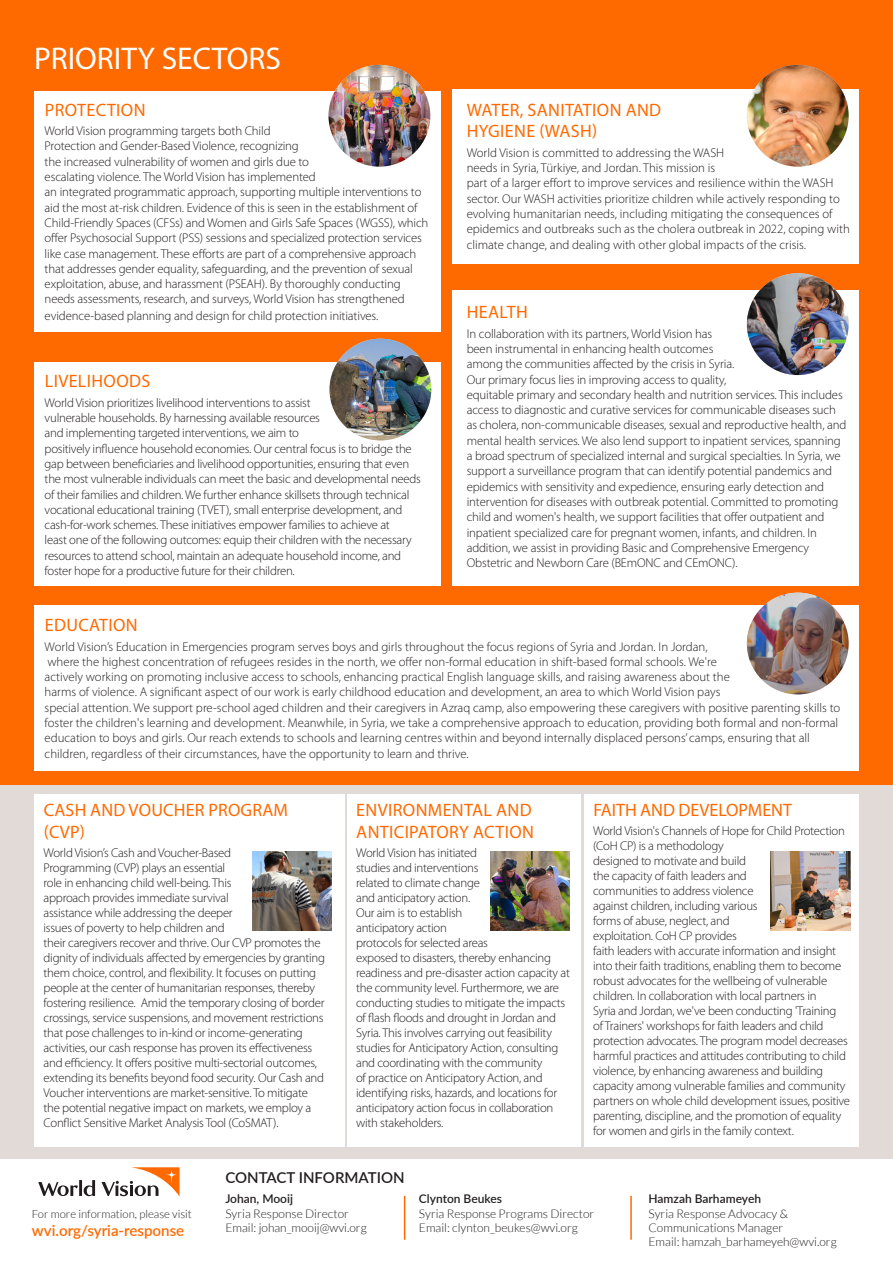
<style>
.page{position:relative;width:893px;height:1263px;background:#fff}
.page>*{position:absolute;margin:0;border:0;box-sizing:border-box;transform-origin:0 0}
.t1{font:31.5px "Myriad Pro";color:#fff}
.t2{font:18px/21.6px "Myriad Pro";letter-spacing:.02em;color:#ff6a00}
.t3{font:18px "Myriad Pro";color:#ff6a00}
.t4{font:600 15.15px "Lato";color:#ff6a00}
.t5{font:600 15px "Lato";color:#231f20}
.t6{font:300 12.75px/15px "Myriad Pro";letter-spacing:-.015em;color:#231f20}
.t7{font:300 12px/14.4px "Lato";color:#231f20}
.t8{font:600 12px "Lato";color:#231f20}
.t9{font:300 11.25px "Lato";color:#231f20}
</style>
<div class="page">
<div style="left:1px;top:0;width:892px;height:952px;background:#ff6a00"></div>
<div style="left:0;top:785px;width:893px;height:373px;background:#e2dad7"></div>
<hr style="left:404px;top:1196px;width:1px;height:44px;background:#ff6a00">
<hr style="left:630px;top:1196px;width:2px;height:44px;background:#ff6a00">
<svg style="left:38px;top:1167px;width:142px;height:29px"></svg>
<div style="left:34px;top:91px;width:406px;height:241px;background:#fff"></div>
<img style="left:328px;top:65px;width:102px;height:102px;border-radius:51px">
<div style="left:453px;top:89px;width:406px;height:175px;background:#fff"></div>
<img style="left:747px;top:65px;width:102px;height:102px;border-radius:51px">
<div style="left:34px;top:362px;width:406px;height:224px;background:#fff"></div>
<img style="left:329px;top:339px;width:102px;height:101px;border-radius:51px">
<div style="left:453px;top:290px;width:406px;height:295px;background:#fff"></div>
<img style="left:747px;top:273px;width:102px;height:102px;border-radius:51px">
<div style="left:34px;top:605px;width:825px;height:165px;background:#fff"></div>
<img style="left:747px;top:593px;width:102px;height:101px;border-radius:51px">
<div style="left:34px;top:794px;width:310px;height:353px;background:#fff"></div>
<div style="left:348px;top:794px;width:233px;height:353px;background:#fff"></div>
<div style="left:585px;top:794px;width:274px;height:353px;background:#fff"></div>
<img style="left:252px;top:851px;width:79px;height:80px">
<img style="left:490px;top:851px;width:80px;height:80px">
<img style="left:771px;top:851px;width:79px;height:80px">
<p class="t1" style="left:34px;top:39px;width:248px">PRIORITY SECTORS</p>
<p class="t2" style="left:45px;top:98px;width:102px">PROTECTION</p>
<p class="t6" style="left:45px;top:123px;width:385px">World Vision programming targets both Child<br>Protection and Gender-Based Violence, recognizing<br>the increased vulnerability of women and girls due to<br>escalating violence. The World Vision has implemented<br>an integrated programmatic approach, supporting multiple interventions to aid the most at-risk children. Evidence of this is seen in the establishment of Child-Friendly Spaces (CFSs) and Women and Girls Safe Spaces (WGSS), which offer Psychosocial Support (PSS) sessions and specialized protection services like case management. These efforts are part of a comprehensive approach that addresses gender equality, safeguarding, and the prevention of sexual exploitation, abuse, and harassment (PSEAH). By thoroughly conducting needs assessments, research, and surveys, World Vision has strengthened evidence-based planning and design for child protection initiatives.</p>
<p class="t2" style="left:45px;top:370px;width:107px">LIVELIHOODS</p>
<p class="t6" style="left:45px;top:395px;width:378px">World Vision prioritizes livelihood interventions to assist<br>vulnerable households. By harnessing available resources<br>and implementing targeted interventions, we aim to<br>positively influence household economies. Our central focus is to bridge the gap between beneficiaries and livelihood opportunities, ensuring that even the most vulnerable individuals can meet the basic and developmental needs of their families and children. We further enhance skillsets through technical vocational educational training (TVET), small enterprise development, and cash-for-work schemes. These initiatives empower families to achieve at<br>least one of the following outcomes: equip their children with the necessary resources to attend school, maintain an adequate household income, and foster hope for a productive future for their children.</p>
<p class="t2" style="left:467px;top:98px;width:196px">WATER, SANITATION AND<br>HYGIENE (WASH)</p>
<p class="t6" style="left:467px;top:145px;width:385px">World Vision is committed to addressing the WASH<br>needs in Syria, Türkiye, and Jordan. This mission is<br>part of a larger effort to improve services and resilience within the WASH sector. Our WASH activities prioritize children while actively responding to evolving humanitarian needs, including mitigating the consequences of epidemics and outbreaks such as the cholera outbreak in 2022, coping with climate change, and dealing with other global impacts of the crisis.</p>
<p class="t2" style="left:467px;top:301px;width:63px">HEALTH</p>
<p class="t6" style="left:467px;top:326px;width:381px">In collaboration with its partners, World Vision has<br>been instrumental in enhancing health outcomes<br>among the communities affected by the crisis in Syria.<br>Our primary focus lies in improving access to quality,<br>equitable primary and secondary health and nutrition services. This includes access to diagnostic and curative services for communicable diseases such as cholera, non-communicable diseases, sexual and reproductive health, and mental health services. We also lend support to inpatient services, spanning a broad spectrum of specialized internal and surgical specialties. In Syria, we support a surveillance program that can identify potential pandemics and epidemics with sensitivity and expedience, ensuring early detection and intervention for diseases with outbreak potential. Committed to promoting child and women's health, we support facilities that offer outpatient and inpatient specialized care for pregnant women, infants, and children. In addition, we assist in providing Basic and Comprehensive Emergency Obstetric and Newborn Care (BEmONC and CEmONC).</p>
<p class="t2" style="left:45px;top:614px;width:95px">EDUCATION</p>
<p class="t6" style="left:45px;top:638px;width:797px">World Vision’s Education in Emergencies program serves boys and girls throughout the focus regions of Syria and Jordan. In Jordan,<br>where the highest concentration of refugees resides in the north, we offer non-formal education in shift-based formal schools. We're<br>actively working on promoting inclusive access to schools, enhancing practical English language skills, and raising awareness about the<br>harms of violence. A significant aspect of our work is early childhood education and development, an area to which World Vision pays<br>special attention. We support pre-school aged children and their caregivers in Azraq camp, also empowering these caregivers with positive parenting skills to foster the children's learning and development. Meanwhile, in Syria, we take a comprehensive approach to education, providing both formal and non-formal education to boys and girls. Our reach extends to schools and learning centres within and beyond internally displaced persons’ camps, ensuring that all children, regardless of their circumstances, have the opportunity to learn and thrive.</p>
<p class="t2" style="left:44px;top:799px;width:246px">CASH AND VOUCHER PROGRAM (CVP)</p>
<p class="t6" style="left:44px;top:845px;width:283px">World Vision’s Cash and Voucher-Based<br>Programming (CVP) plays an essential<br>role in enhancing child well-being. This<br>approach provides immediate survival<br>assistance while addressing the deeper<br>issues of poverty to help children and<br>their caregivers recover and thrive. Our CVP promotes the dignity of individuals affected by emergencies by granting them choice, control, and flexibility. It focuses on putting people at the center of humanitarian responses, thereby fostering resilience. Amid the temporary closing of border crossings, service suspensions, and movement restrictions that pose challenges to in-kind or income-generating activities, our cash response has proven its effectiveness and efficiency. It offers positive multi-sectorial outcomes, extending its benefits beyond food security. Our Cash and Voucher interventions are market-sensitive. To mitigate the potential negative impact on markets, we employ a Conflict Sensitive Market Analysis Tool (CoSMAT).</p>
<p class="t2" style="left:356px;top:799px;width:179px">ENVIRONMENTAL AND<br>ANTICIPATORY ACTION</p>
<p class="t6" style="left:356px;top:845px;width:215px">World Vision has initiated<br>studies and interventions<br>related to climate change<br>and anticipatory action.<br>Our aim is to establish<br>anticipatory action<br>protocols for selected areas<br>exposed to disasters, thereby enhancing readiness and pre-disaster action capacity at the community level. Furthermore, we are conducting studies to mitigate the impacts of flash floods and drought in Jordan and Syria. This involves carrying out feasibility studies for Anticipatory Action, consulting and coordinating with the community<br>of practice on Anticipatory Action, and identifying risks, hazards, and locations for anticipatory action focus in collaboration with stakeholders.</p>
<p class="t3" style="left:593px;top:799px;width:200px">FAITH AND DEVELOPMENT</p>
<p class="t6" style="left:593px;top:823px;width:258px">World Vision's Channels of Hope for Child Protection (CoH CP) is a methodology<br>designed to motivate and build<br>the capacity of faith leaders and<br>communities to address violence<br>against children, including various<br>forms of abuse, neglect, and<br>exploitation. CoH CP provides<br>faith leaders with accurate information and insight into their faith traditions, enabling them to become robust advocates for the wellbeing of vulnerable children. In collaboration with local partners in<br>Syria and Jordan, we've been conducting 'Training<br>of Trainers' workshops for faith leaders and child protection advocates. The program model decreases harmful practices and attitudes contributing to child violence, by enhancing awareness and building capacity among vulnerable families and community partners on whole child development issues, positive parenting, discipline, and the promotion of equality for women and girls in the family context.</p>
<p class="t9" style="left:32px;top:1208px;width:162px">For more information, please visit</p>
<p class="t4" style="left:32px;top:1219px;width:154px">wvi.org/syria-response</p>
<p class="t5" style="left:225px;top:1167px;width:181px">CONTACT INFORMATION</p>
<p class="t8" style="left:225px;top:1190px;width:69px">Johan, Mooij</p>
<p class="t7" style="left:225px;top:1206px;width:125px">Syria Response Director</p>
<p class="t7" style="left:225px;top:1220px;width:143px">Email: johan_mooij@wvi.org</p>
<p class="t8" style="left:419px;top:1190px;width:85px">Clynton Beukes</p>
<p class="t7" style="left:419px;top:1206px;width:177px">Syria Response Programs Director</p>
<p class="t7" style="left:419px;top:1220px;width:161px">Email: clynton_beukes@wvi.org</p>
<p class="t8" style="left:648px;top:1190px;width:114px">Hamzah Barhameyeh</p>
<p class="t7" style="left:648px;top:1206px;width:141px">Syria Response Advocacy &amp;<br>Communications Manager</p>
<p class="t7" style="left:648px;top:1235px;width:190px">Email: hamzah_barhameyeh@wvi.org</p>
</div>
